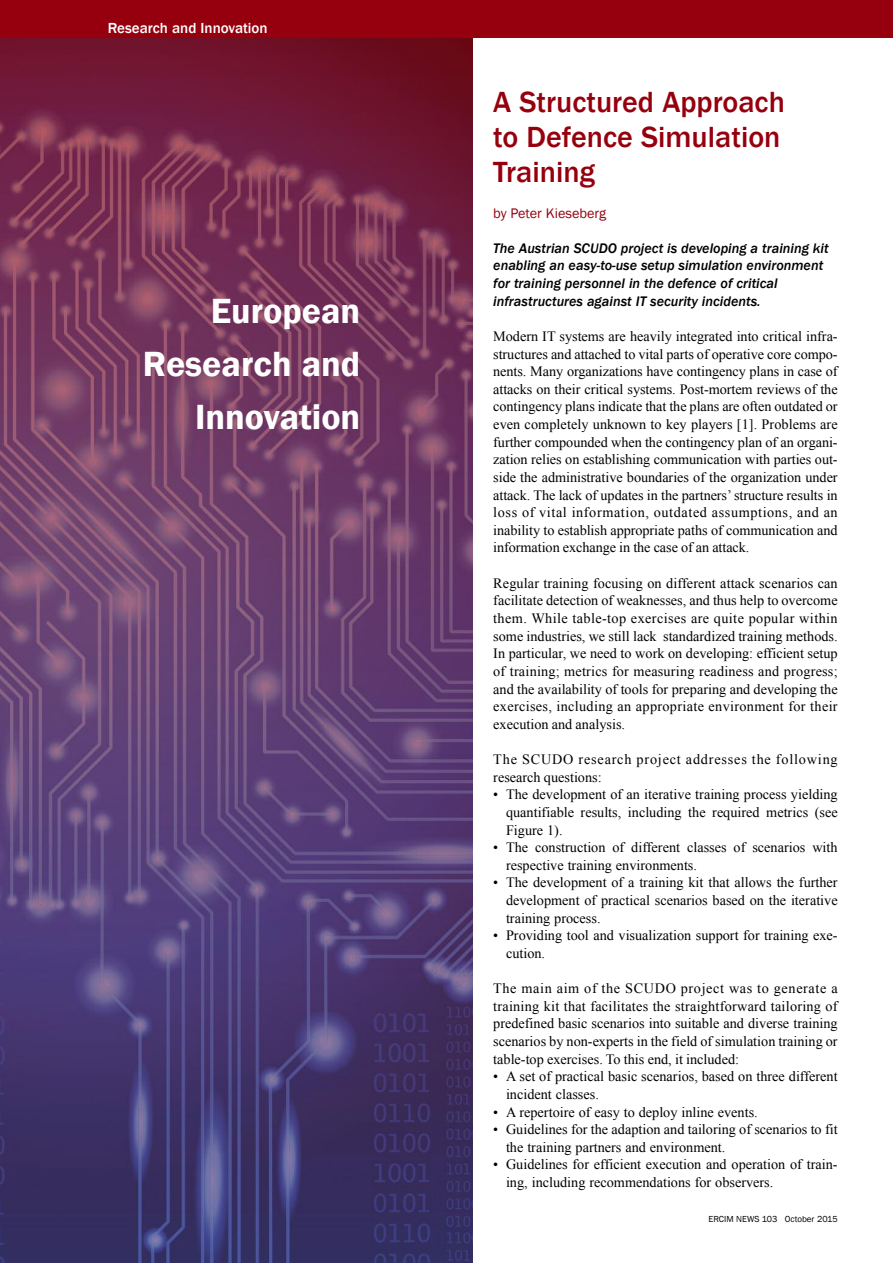
<style>
.page{position:relative;width:893px;height:1263px;background:#fff}
.page>*{position:absolute;margin:0;border:0;box-sizing:border-box;transform-origin:0 0}
.t1{font:600 36px/52.8px "Franklin Gothic";color:#fff;text-align:right}
.t2{font:500 30px/35.2px "Franklin Gothic";color:#96000e}
.t3{font:500 15px "Franklin Gothic";color:#fff}
.t4{font:14.25px/17.5px "Times New Roman";color:#000;text-align:justify}
.t5{font:italic 500 14.25px/17.5px "Franklin Gothic";color:#000}
.t6{font:14.25px/17.7px "Times New Roman";letter-spacing:.055em;color:#000}
.t7{font:14.25px "Franklin Gothic";color:#96000e}
.t8{font:9px "Franklin Gothic";color:#000}
</style>
<div class="page">
<hr style="left:472px;top:77px;width:1px;height:1109px;background:#999">
<img style="left:0;top:38px;width:472px;height:1225px">
<div style="left:0;top:0;width:893px;height:38px;background:#96000e"></div>
<p class="t3" style="left:108px;top:20px;width:161px">Research and Innovation</p>
<h1 class="t1" style="left:143px;top:284px;width:219px">European<br>Research and<br>Innovation</h1>
<h2 class="t2" style="left:493px;top:84px;width:293px">A Structured Approach to Defence Simulation<br>Training</h2>
<p class="t7" style="left:493px;top:204px;width:114px">by Peter Kieseberg</p>
<p class="t5" style="left:493px;top:239px;width:337px">The Austrian SCUDO project is developing a training kit enabling an easy-to-use setup simulation environment for training personnel in the defence of critical infrastructures against IT security incidents.</p>
<p class="t4" style="left:493px;top:327px;width:346px">Modern IT systems are heavily integrated into critical infra&shy;structures and attached to vital parts of operative core compo&shy;nents. Many organizations have contingency plans in case of attacks on their critical systems. Post-mortem reviews of the contingency plans indicate that the plans are often outdated or even completely unknown to key players [1]. Problems are further compounded when the contingency plan of an organi&shy;zation relies on establishing communication with parties out&shy;side the administrative boundaries of the organization under attack. The lack of updates in the partners’ structure results in loss of vital information, outdated assumptions, and an inability to establish appropriate paths of communication and information exchange in the case of an attack.</p>
<p class="t4" style="left:493px;top:574px;width:346px">Regular training focusing on different attack scenarios can facilitate detection of weaknesses, and thus help to overcome them. While table-top exercises are quite popular within some industries, we still lack standardized training methods.<br>In particular, we need to work on developing: efficient setup of training; metrics for measuring readiness and progress; and the availability of tools for preparing and developing the exercises, including an appropriate environment for their execution and analysis.</p>
<p class="t6" style="left:493px;top:750px;width:346px">The SCUDO research project addresses the following research questions:</p>
<p class="t4" style="left:506px;top:786px;width:333px;text-indent:-13px">• The development of an iterative training process yielding quantifiable results, including the required metrics (see Figure 1).</p>
<p class="t4" style="left:506px;top:838px;width:333px;text-indent:-13px">• The construction of different classes of scenarios with respective training environments.</p>
<p class="t4" style="left:506px;top:874px;width:333px;text-indent:-13px">• The development of a training kit that allows the further development of practical scenarios based on the iterative training process.</p>
<p class="t4" style="left:506px;top:927px;width:333px;text-indent:-13px">• Providing tool and visualization support for training exe&shy;cution.</p>
<p class="t4" style="left:493px;top:979px;width:346px">The main aim of the SCUDO project was to generate a training kit that facilitates the straightforward tailoring of predefined basic scenarios into suitable and diverse training scenarios by non-experts in the field of simulation training or table-top exercises. To this end, it included:</p>
<p class="t4" style="left:506px;top:1067px;width:333px;text-indent:-13px">• A set of practical basic scenarios, based on three different incident classes.</p>
<p class="t4" style="left:493px;top:1103px;width:266px">• A repertoire of easy to deploy inline events.</p>
<p class="t4" style="left:506px;top:1120px;width:333px;text-indent:-13px">• Guidelines for the adaption and tailoring of scenarios to fit the training partners and environment.</p>
<p class="t4" style="left:506px;top:1156px;width:333px;text-indent:-13px">• Guidelines for efficient execution and operation of train&shy;ing, including recommendations for observers.</p>
<p class="t8" style="left:709px;top:1214px;width:131px">ERCIM NEWS 103 October 2015</p>
</div>
